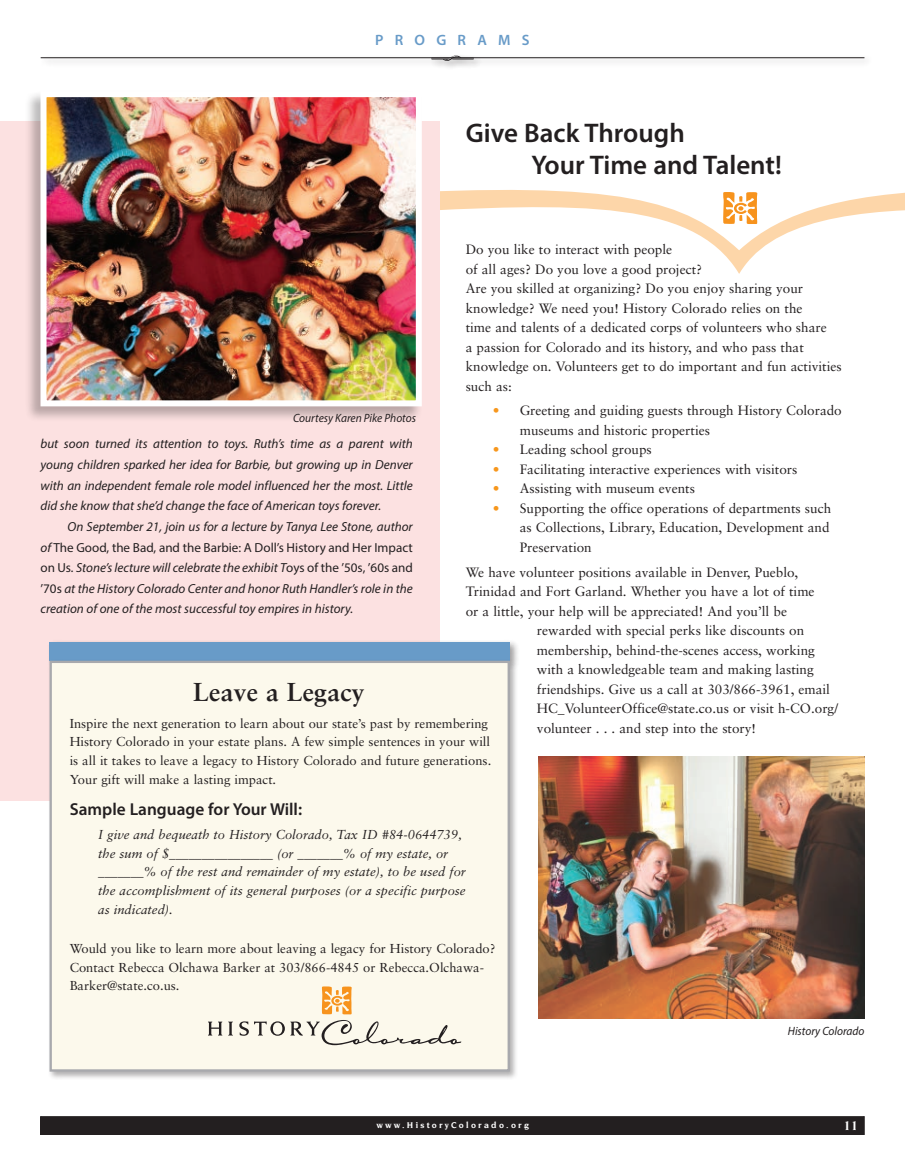
<style>
.page{position:relative;width:905px;height:1175px;background:#fff}
.page>*{position:absolute;margin:0;border:0;box-sizing:border-box;transform-origin:0 0}
.t1{font:600 27px/32.4px "Myriad Pro";color:#231f20}
.t2{font:700 25.95px "Sabon";color:#231f20}
.t3{font:600 17.25px "Myriad Pro";color:#231f20}
.t4{font:600 15px "Myriad Pro";letter-spacing:.75em;color:#689bc8}
.t5{font:13.5px/19.5px "Sabon";color:#231f20}
.t6{font:700 13.5px "Novarese";color:#fff}
.t7{font:italic 13.2px/20.5px "Myriad Pro";color:#231f20;text-align:justify}
.t8{font:12.9px/18.8px "Sabon";color:#231f20}
.t9{font:italic 12.9px/18.8px "Sabon";color:#231f20}
.t10{font:italic 12px "Myriad Pro";color:#231f20;scale:.95 1}
.t11{font:700 9px "Novarese";letter-spacing:.25em;color:#fff}
.s1{color:#f7971d}
.s2{font-style:normal}
</style>
<div class="page">
<svg style="left:440px;top:190px;width:464px;height:84px"></svg>
<svg style="left:723px;top:192px;width:34px;height:32px"></svg>
<div style="left:41px;top:1116px;width:823px;height:18px;background:#231f20"></div>
<div style="left:41px;top:1116px;width:823px;height:18px;border:1px solid #231f20"></div>
<img style="left:538px;top:756px;width:326px;height:262px">
<div style="left:39px;top:55px;width:834px;height:13px;background:#231f20;opacity:.45"></div>
<hr style="left:41px;top:57px;width:823px;height:1px;background:#231f20">
<div style="left:429px;top:53px;width:54px;height:17px;background:#231f20;opacity:.45"></div>
<svg style="left:431px;top:56px;width:42px;height:5px"></svg>
<div style="left:0;top:122px;width:440px;height:679px;background:#fce1e1"></div>
<div style="left:25px;top:91px;width:397px;height:331px;background:#231f20;opacity:.3"></div>
<img style="left:38px;top:91px;width:387px;height:318px">
<div style="left:47px;top:639px;width:472px;height:31px;background:#231f20;opacity:.45"></div>
<div style="left:49px;top:642px;width:461px;height:18px;background:#689bc8"></div>
<div style="left:47px;top:658px;width:471px;height:421px;background:#231f20;opacity:.35"></div>
<div style="left:49px;top:660px;width:461px;height:411px;background:#fcf9ec;border:2px solid #a8a9ad"></div>
<svg style="left:208px;top:1021px;width:14px;height:14px"></svg>
<svg style="left:228px;top:1021px;width:5px;height:14px"></svg>
<svg style="left:322px;top:986px;width:30px;height:28px"></svg>
<svg style="left:239px;top:1020px;width:222px;height:25px"></svg>
<p class="t4" style="left:375px;top:30px;width:156px">PROGRAMS</p>
<h1 class="t1" style="left:531px;top:116px;width:252px;text-indent:-66px">Give Back Through<br>Your Time and Talent!</h1>
<p class="t5" style="left:465px;top:239px;width:377px">Do you like to interact with people<br>of all ages? Do you love a good project?<br>Are you skilled at organizing? Do you enjoy sharing your knowledge? We need you! History Colorado relies on the<br>time and talents of a dedicated corps of volunteers who share<br>a passion for Colorado and its history, and who pass that knowledge on. Volunteers get to do important and fun activities such as:</p>
<p class="t5" style="left:519px;top:401px;width:323px;text-indent:-27px"><span class="s1">•</span> Greeting and guiding guests through History Colorado museums and historic properties</p>
<p class="t5" style="left:492px;top:440px;width:161px"><span class="s1">•</span> Leading school groups</p>
<p class="t5" style="left:492px;top:459px;width:306px"><span class="s1">•</span> Facilitating interactive experiences with visitors</p>
<p class="t5" style="left:492px;top:479px;width:204px"><span class="s1">•</span> Assisting with museum events</p>
<p class="t5" style="left:519px;top:498px;width:313px;text-align:justify;text-indent:-27px"><span class="s1">•</span> Supporting the office operations of departments such as Collections, Library, Education, Development and Preservation</p>
<p class="t5" style="left:465px;top:562px;width:334px">We have volunteer positions available in Denver, Pueblo,</p>
<p class="t5" style="left:465px;top:582px;width:350px">Trinidad and Fort Garland. Whether you have a lot of time</p>
<p class="t5" style="left:465px;top:601px;width:323px">or a little, your help will be appreciated! And you’ll be</p>
<p class="t5" style="left:537px;top:621px;width:269px">rewarded with special perks like discounts on</p>
<p class="t5" style="left:537px;top:640px;width:279px">membership, behind-the-scenes access, working</p>
<p class="t5" style="left:537px;top:660px;width:278px">with a knowledgeable team and making lasting</p>
<p class="t5" style="left:537px;top:679px;width:294px">friendships. Give us a call at 303/866-3961, email</p>
<p class="t5" style="left:537px;top:699px;width:303px">HC_VolunteerOffice@state.co.us or visit h-CO.org/</p>
<p class="t5" style="left:537px;top:718px;width:221px">volunteer . . . and step into the story!</p>
<p class="t10" style="left:293px;top:411px;width:131px">Courtesy Karen Pike Photos</p>
<p class="t7" style="left:40px;top:433px;width:374px">but soon turned its attention to toys. Ruth’s time as a parent with young children sparked her idea for Barbie, but growing up in Denver with an independent female role model influenced her the most. Little did she know that she’d change the face of American toys forever.</p>
<p class="t7" style="left:40px;top:516px;width:374px;text-indent:27px">On September 21, join us for a lecture by Tanya Lee Stone, author of <span class="s2">The Good, the Bad, and the Barbie: A Doll’s History and Her Impact on Us</span>. Stone’s lecture will celebrate the exhibit T<span class="s2">oys of the ’50s, ’60s and ’70s</span> at the History Colorado Center and honor Ruth Handler’s role in the creation of one of the most successful toy empires in history.</p>
<h2 class="t2" style="left:193px;top:676px;width:173px">Leave a Legacy</h2>
<p class="t8" style="left:70px;top:713px;width:423px">Inspire the next generation to learn about our state’s past by remembering History Colorado in your estate plans. A few simple sentences in your will is all it takes to leave a legacy to History Colorado and future generations.<br>Your gift will make a lasting impact.</p>
<p class="t3" style="left:70px;top:798px;width:234px">Sample Language for Your Will:</p>
<p class="t9" style="left:98px;top:825px;width:369px">I give and bequeath to History Colorado, Tax ID #84-0644739, the sum of $________________ (or _______% of my estate, or _______% of the rest and remainder of my estate), to be used for the accomplishment of its general purposes (or a specific purpose as indicated).</p>
<p class="t8" style="left:70px;top:938px;width:427px">Would you like to learn more about leaving a legacy for History Colorado?<br>Contact Rebecca Olchawa Barker at 303/866-4845 or Rebecca.Olchawa-<br>Barker@state.co.us.</p>
<p class="t10" style="left:787px;top:1023px;width:82px">History Colorado</p>
<p class="t11" style="left:376px;top:1120px;width:154px">www.HistoryColorado.org</p>
<p class="t6" style="left:843px;top:1118px;width:17px">11</p>
</div>
